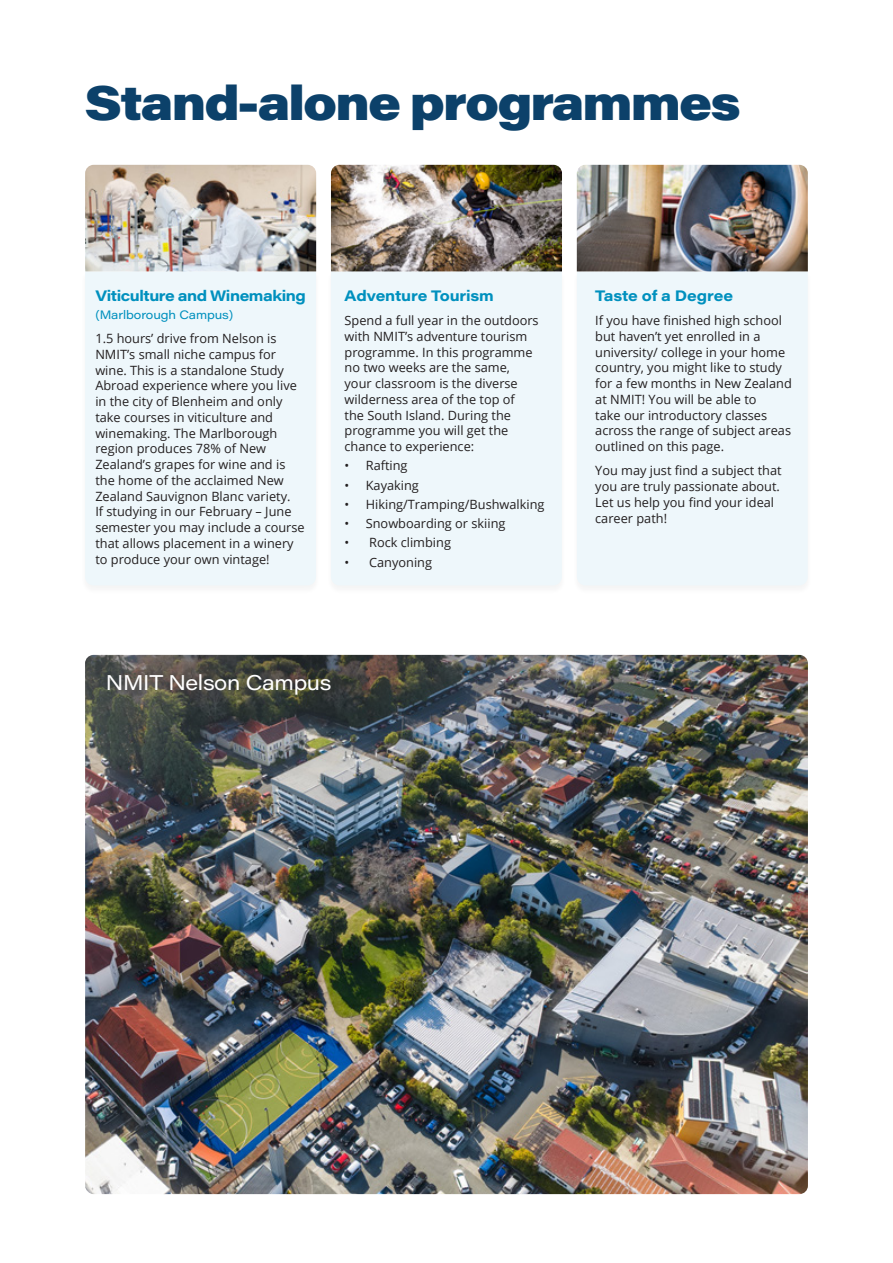
<style>
.page{position:relative;width:893px;height:1263px;background:#fff}
.page>*{position:absolute;margin:0;border:0;box-sizing:border-box;transform-origin:0 0}
.LARGE_HEADINGS{font:900 48px "Acumin Pro Wide";letter-spacing:-.04em;color:#0c416a}
.Cover_Maori{font:21px "Acumin Pro Wide";letter-spacing:-.02em;color:#fff}
._10pt_blue_subheaders{font:700 15px "Acumin Pro Wide";letter-spacing:-.02em;color:#0090be}
._8_5pt_Body_Open_Sans{font:12.75px/15.8px "Open Sans";color:#231f20}
._10pt_blue_subheaders-2{font:12px "Acumin Pro Wide";letter-spacing:-.01em;color:#0090be}
</style>
<div class="page">
<img style="left:85px;top:655px;width:723px;height:539px">
<img style="left:85px;top:655px;width:723px;height:94px;border-radius:9px">
<div style="left:85px;top:271px;width:231px;height:314px;background:#eef7fb"></div>
<img style="left:85px;top:165px;width:231px;height:106px">
<div style="left:331px;top:271px;width:231px;height:314px;background:#eef7fb"></div>
<img style="left:331px;top:165px;width:231px;height:106px">
<div style="left:577px;top:271px;width:231px;height:314px;background:#eef7fb"></div>
<img style="left:577px;top:165px;width:231px;height:106px">
<p class="LARGE_HEADINGS" style="left:85px;top:68px;width:657px">Stand-alone programmes</p>
<p class="_10pt_blue_subheaders" style="left:95px;top:285px;width:212px">Viticulture and Winemaking</p>
<p class="_10pt_blue_subheaders-2" style="left:95px;top:306px;width:139px">(Marlborough Campus)</p>
<p class="_8_5pt_Body_Open_Sans" style="left:95px;top:330px;width:211px">1.5 hours’ drive from Nelson is<br>NMIT’s small niche campus for wine. This is a standalone Study<br>Abroad experience where you live in the city of Blenheim and only take courses in viticulture and winemaking. The Marlborough region produces 78% of New<br>Zealand’s grapes for wine and is the home of the acclaimed New<br>Zealand Sauvignon Blanc variety.<br>If studying in our February – June semester you may include a course that allows placement in a winery to produce your own vintage!</p>
<p class="_10pt_blue_subheaders" style="left:345px;top:285px;width:151px">Adventure Tourism</p>
<p class="_8_5pt_Body_Open_Sans" style="left:345px;top:312px;width:196px">Spend a full year in the outdoors with NMIT’s adventure tourism programme. In this programme no two weeks are the same, your classroom is the diverse wilderness area of the top of<br>the South Island. During the programme you will get the chance to experience:</p>
<p class="_8_5pt_Body_Open_Sans" style="left:345px;top:458px;width:65px">• Rafting</p>
<p class="_8_5pt_Body_Open_Sans" style="left:345px;top:477px;width:76px">• Kayaking</p>
<p class="_8_5pt_Body_Open_Sans" style="left:345px;top:496px;width:202px">• Hiking/Tramping/Bushwalking</p>
<p class="_8_5pt_Body_Open_Sans" style="left:345px;top:515px;width:162px">• Snowboarding or skiing</p>
<p class="_8_5pt_Body_Open_Sans" style="left:345px;top:535px;width:108px">• Rock climbing</p>
<p class="_8_5pt_Body_Open_Sans" style="left:345px;top:554px;width:89px">• Canyoning</p>
<p class="Cover_Maori" style="left:106px;top:668px;width:227px">NMIT Nelson Campus</p>
<p class="_10pt_blue_subheaders" style="left:595px;top:285px;width:139px">Taste of a Degree</p>
<p class="_8_5pt_Body_Open_Sans" style="left:595px;top:312px;width:198px">If you have finished high school but haven’t yet enrolled in a university/ college in your home country, you might like to study for a few months in New Zealand at NMIT! You will be able to<br>take our introductory classes across the range of subject areas outlined on this page.</p>
<p class="_8_5pt_Body_Open_Sans" style="left:595px;top:463px;width:188px">You may just find a subject that you are truly passionate about.<br>Let us help you find your ideal career path!</p>
</div>
